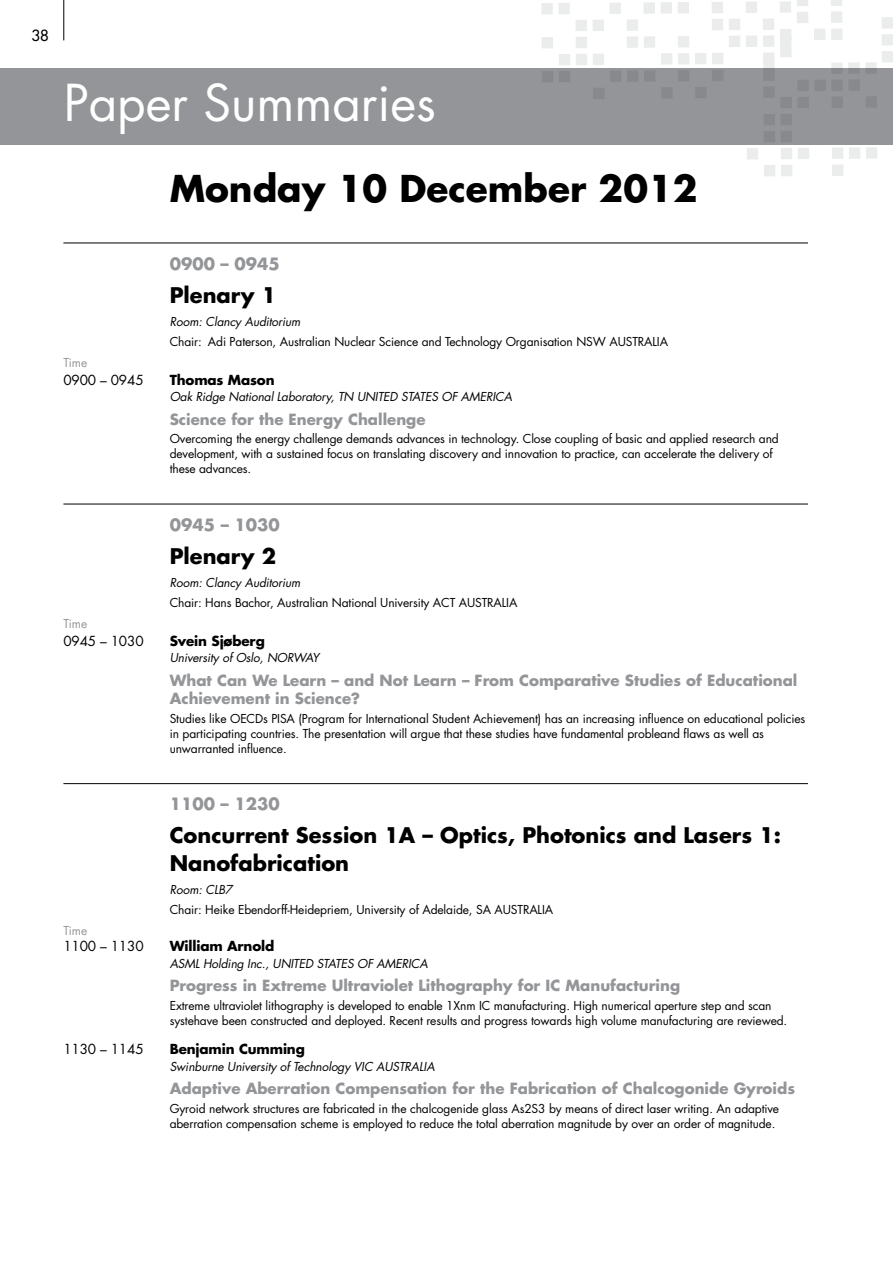
<style>
.page{position:relative;width:893px;height:1263px;background:#fff}
.page>*{position:absolute;margin:0;border:0;box-sizing:border-box;transform-origin:0 0}
.t1{font:49.5px "Futura LT";color:#fff}
.t2{font:700 36px "Futura LT";color:#000}
.t3{font:700 21px/27.5px "Futura LT";color:#000}
.t4{font:700 16.5px "Futura LT";color:#939598}
.t5{font:700 15px/18.6px "Futura LT";color:#939598}
.t6{font:15px "Futura LT";color:#000}
.t7{font:700 13.5px "Futura LT";letter-spacing:-.01em;color:#000}
.t8{font:13.5px "Futura LT";letter-spacing:-.01em;color:#000}
.t9{font:12px/15px "Futura LT";letter-spacing:-.01em;color:#000}
.t10{font:italic 12px "Futura LT";letter-spacing:-.01em;color:#000}
.t11{font:12px "Futura LT";color:#939598}
</style>
<div class="page">
<div style="left:0;top:68px;width:893px;height:77px;background:#939598"></div>
<svg style="left:541px;top:0;width:352px;height:176px"></svg>
<hr style="left:63px;top:0;width:1px;height:40px;background:#000">
<hr style="left:63px;top:243px;width:745px;height:1px;background:#000">
<hr style="left:63px;top:504px;width:745px;height:1px;background:#000">
<hr style="left:63px;top:783px;width:745px;height:1px;background:#000">
<p class="t6" style="left:32px;top:25px;width:19px">38</p>
<h1 class="t1" style="left:64px;top:71px;width:374px">Paper Summaries</h1>
<h2 class="t2" style="left:170px;top:164px;width:529px">Monday 10 December 2012</h2>
<h3 class="t4" style="left:170px;top:252px;width:112px">0900 – 0945</h3>
<h3 class="t3" style="left:170px;top:281px;width:108px">Plenary 1</h3>
<p class="t10" style="left:170px;top:313px;width:132px">Room: Clancy Auditorium</p>
<p class="t9" style="left:170px;top:334px;width:500px">Chair: Adi Paterson, Australian Nuclear Science and Technology Organisation NSW AUSTRALIA</p>
<p class="t11" style="left:63px;top:354px;width:25px">Time</p>
<p class="t8" style="left:63px;top:371px;width:82px">0900 – 0945</p>
<p class="t7" style="left:170px;top:370px;width:106px">Thomas Mason</p>
<p class="t10" style="left:170px;top:389px;width:344px">Oak Ridge National Laboratory, TN UNITED STATES OF AMERICA</p>
<p class="t5" style="left:170px;top:409px;width:257px">Science for the Energy Challenge</p>
<p class="t9" style="left:170px;top:431px;width:611px">Overcoming the energy challenge demands advances in technology. Close coupling of basic and applied research and development, with a sustained focus on translating discovery and innovation to practice, can accelerate the delivery of these advances.</p>
<h3 class="t4" style="left:170px;top:513px;width:112px">0945 – 1030</h3>
<h3 class="t3" style="left:170px;top:542px;width:108px">Plenary 2</h3>
<p class="t10" style="left:170px;top:574px;width:132px">Room: Clancy Auditorium</p>
<p class="t9" style="left:170px;top:595px;width:349px">Chair: Hans Bachor, Australian National University ACT AUSTRALIA</p>
<p class="t11" style="left:63px;top:615px;width:25px">Time</p>
<p class="t8" style="left:63px;top:632px;width:82px">0945 – 1030</p>
<p class="t7" style="left:170px;top:632px;width:97px">Svein Sjøberg</p>
<p class="t10" style="left:170px;top:650px;width:151px">University of Oslo, NORWAY</p>
<p class="t5" style="left:170px;top:670px;width:629px">What Can We Learn – and Not Learn – From Comparative Studies of Educational<br>Achievement in Science?</p>
<p class="t9" style="left:170px;top:711px;width:637px">Studies like OECDs PISA (Program for International Student Achievement) has an increasing influence on educational policies in participating countries. The presentation will argue that these studies have fundamental probleand flaws as well as unwarranted influence.</p>
<h3 class="t4" style="left:170px;top:793px;width:112px">1100 – 1230</h3>
<h3 class="t3" style="left:170px;top:821px;width:613px">Concurrent Session 1A – Optics, Photonics and Lasers 1:<br>Nanofabrication</h3>
<p class="t10" style="left:170px;top:882px;width:64px">Room: CLB7</p>
<p class="t9" style="left:170px;top:902px;width:385px">Chair: Heike Ebendorff-Heidepriem, University of Adelaide, SA AUSTRALIA</p>
<p class="t11" style="left:63px;top:923px;width:25px">Time</p>
<p class="t8" style="left:63px;top:938px;width:82px">1100 – 1130</p>
<p class="t7" style="left:170px;top:937px;width:106px">William Arnold</p>
<p class="t10" style="left:170px;top:956px;width:260px">ASML Holding Inc., UNITED STATES OF AMERICA</p>
<p class="t5" style="left:170px;top:976px;width:512px">Progress in Extreme Ultraviolet Lithography for IC Manufacturing</p>
<p class="t9" style="left:170px;top:998px;width:619px">Extreme ultraviolet lithography is developed to enable 1Xnm IC manufacturing. High numerical aperture step and scan systehave been constructed and deployed. Recent results and progress towards high volume manufacturing are reviewed.</p>
<p class="t8" style="left:63px;top:1040px;width:82px">1130 – 1145</p>
<p class="t7" style="left:170px;top:1040px;width:137px">Benjamin Cumming</p>
<p class="t10" style="left:170px;top:1058px;width:266px">Swinburne University of Technology VIC AUSTRALIA</p>
<p class="t5" style="left:170px;top:1079px;width:627px">Adaptive Aberration Compensation for the Fabrication of Chalcogonide Gyroids</p>
<p class="t9" style="left:170px;top:1101px;width:611px">Gyroid network structures are fabricated in the chalcogenide glass As2S3 by means of direct laser writing. An adaptive aberration compensation scheme is employed to reduce the total aberration magnitude by over an order of magnitude.</p>
</div>
